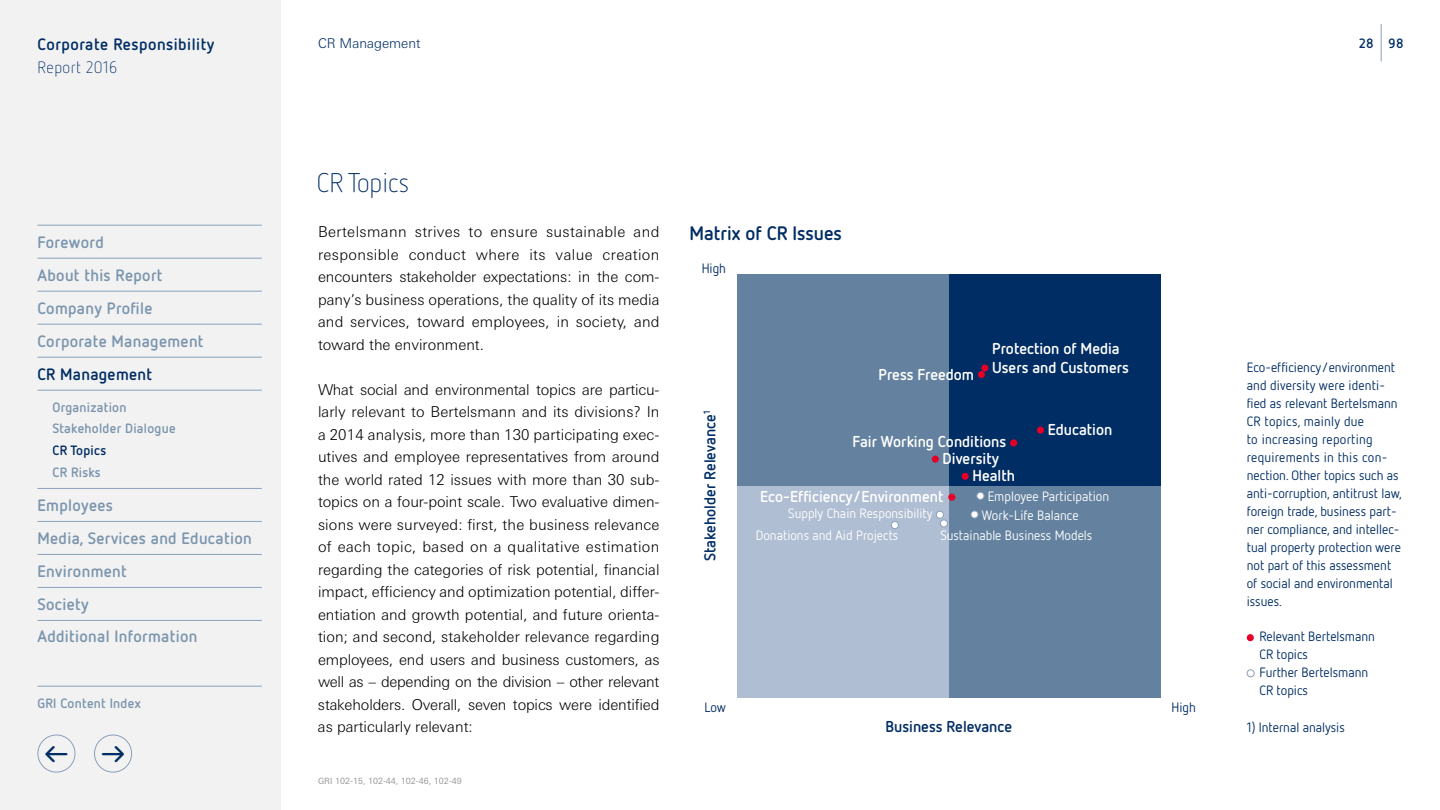
<style>
.page{position:relative;width:1440px;height:810px;background:#fff}
.page>*{position:absolute;margin:0;border:0;box-sizing:border-box;transform-origin:0 0}
.t1{font:300 27px "Netto OT";color:#002d64}
.t2{font:700 22.5px "Netto OT";color:#002d64}
.t3{font:700 19.5px "Netto OT";color:#002d64}
.t4{font:700 16.5px/33px "Netto OT";letter-spacing:.02em;color:#7b95ae}
.t5{font:700 16.5px "Netto OT";letter-spacing:.03em;color:#002d64}
.t6{font:300 16.5px "Netto OT";letter-spacing:.03em;color:#002d64}
.t7{font:700 15.75px/18.9px "Netto OT";color:#fff}
.t8{font:700 15.75px "Netto OT";color:#002d64}
.t9{font:300 15px/22.5px "LT Univers Basic";color:#000;text-align:justify}
.t10{font:13.5px/18px "Netto OT";color:#002d64}
.t11{font:13.5px/18.6px "Netto OT";color:#fff}
.t12{font:700 13.5px/21.8px "Netto OT";letter-spacing:.02em;color:#7b95ae}
.t13{font:700 13.5px "Netto OT";letter-spacing:.02em;color:#002d64}
.t14{font:300 13.5px "LT Univers Basic";color:#002d64}
.t15{font:8.62px "LT Univers Basic";color:#999}
</style>
<div class="page">
<hr style="left:1381px;top:24px;width:1px;height:37px;background:#8ca0b9">
<div style="left:0;top:0;width:280px;height:810px;background:#f2f2f2"></div>
<hr style="left:38px;top:686px;width:224px;height:1px;background:#8ca0b9">
<hr style="left:38px;top:225px;width:224px;height:1px;background:#8ca0b9">
<hr style="left:38px;top:258px;width:224px;height:1px;background:#8ca0b9">
<hr style="left:38px;top:291px;width:224px;height:1px;background:#8ca0b9">
<hr style="left:38px;top:324px;width:224px;height:1px;background:#8ca0b9">
<hr style="left:38px;top:357px;width:224px;height:1px;background:#8ca0b9">
<hr style="left:38px;top:390px;width:224px;height:1px;background:#8ca0b9">
<hr style="left:38px;top:488px;width:224px;height:1px;background:#8ca0b9">
<hr style="left:38px;top:521px;width:224px;height:1px;background:#8ca0b9">
<hr style="left:38px;top:554px;width:224px;height:1px;background:#8ca0b9">
<hr style="left:38px;top:587px;width:224px;height:1px;background:#8ca0b9">
<hr style="left:38px;top:620px;width:224px;height:1px;background:#8ca0b9">
<div style="left:38px;top:735px;width:37px;height:37px;border:1px solid #8ca0b9;border-radius:50%"></div>
<div style="left:94px;top:735px;width:38px;height:37px;border:1px solid #8ca0b9;border-radius:50%"></div>
<div style="left:737px;top:274px;width:212px;height:212px;background:#6482a0"></div>
<div style="left:949px;top:274px;width:212px;height:212px;background:#002d64"></div>
<div style="left:949px;top:486px;width:212px;height:212px;background:#6482a0"></div>
<div style="left:737px;top:486px;width:212px;height:212px;background:#afbed2"></div>
<div style="left:891px;top:521px;width:8px;height:8px;background:#fff;border:1px solid #8ca0b9;border-radius:50%"></div>
<div style="left:936px;top:511px;width:8px;height:8px;background:#fff;border:1px solid #8ca0b9;border-radius:50%"></div>
<div style="left:948px;top:494px;width:7px;height:7px;background:#e60028;border-radius:50%"></div>
<div style="left:962px;top:473px;width:7px;height:7px;background:#e60028;border-radius:50%"></div>
<div style="left:1037px;top:427px;width:7px;height:7px;background:#e60028;border-radius:50%"></div>
<div style="left:981px;top:364px;width:7px;height:8px;background:#e60028;border-radius:50%"></div>
<div style="left:1010px;top:439px;width:7px;height:7px;background:#e60028;border-radius:50%"></div>
<div style="left:978px;top:371px;width:7px;height:7px;background:#e60028;border-radius:50%"></div>
<div style="left:932px;top:456px;width:7px;height:7px;background:#e60028;border-radius:50%"></div>
<div style="left:971px;top:511px;width:7px;height:7px;background:#fff;border:1px solid #8ca0b9;border-radius:50%"></div>
<div style="left:976px;top:492px;width:8px;height:8px;background:#fff;border:1px solid #8ca0b9;border-radius:50%"></div>
<div style="left:940px;top:519px;width:8px;height:8px;background:#fff;border:1px solid #8ca0b9;border-radius:50%"></div>
<div style="left:1247px;top:634px;width:7px;height:7px;background:#e60028;border-radius:50%"></div>
<div style="left:1247px;top:669px;width:8px;height:8px;background:#fff;border:1px solid #8ca0b9;border-radius:50%"></div>
<p class="t14" style="left:318px;top:35px;width:104px">CR Management</p>
<p class="t5" style="left:38px;top:34px;width:178px">Corporate Responsibility</p>
<p class="t13" style="left:1359px;top:35px;width:46px">28 98</p>
<p class="t6" style="left:38px;top:57px;width:81px">Report 2016</p>
<p class="t4" style="left:38px;top:225px;width:168px">Foreword<br>About this Report<br>Company Profile<br>Corporate Management</p>
<p class="t5" style="left:38px;top:364px;width:116px">CR Management</p>
<p class="t12" style="left:52px;top:396px;width:125px">Organization<br>Stakeholder Dialogue</p>
<p class="t13" style="left:52px;top:442px;width:55px">CR Topics</p>
<p class="t12" style="left:52px;top:461px;width:50px">CR Risks</p>
<p class="t4" style="left:38px;top:489px;width:216px">Employees<br>Media, Services and Education<br>Environment<br>Society</p>
<p class="t4" style="left:38px;top:619px;width:161px">Additional Information</p>
<p class="t12" style="left:38px;top:692px;width:105px">GRI Content Index</p>
<h2 class="t2" style="left:42px;top:740px;width:31px">←</h2>
<h1 class="t1" style="left:317px;top:166px;width:94px">CR Topics</h1>
<p class="t9" style="left:318px;top:220px;width:343px">Bertelsmann strives to ensure sustainable and responsible conduct where its value creation encounters stakeholder expectations: in the com&shy;pany’s business operations, the quality of its media and services, toward employees, in society, and toward the environment.</p>
<p class="t9" style="left:318px;top:378px;width:343px">What social and environmental topics are particu&shy;larly relevant to Bertelsmann and its divisions? In a 2014 analysis, more than 130 participating exec&shy;utives and employee representatives from around the world rated 12 issues with more than 30 sub&shy;topics on a four-point scale. Two evaluative dimen&shy;sions were surveyed: first, the business relevance of each topic, based on a qualitative estimation regarding the categories of risk potential, financial impact, efficiency and optimization potential, differ&shy;entiation and growth potential, and future orienta&shy;tion; and second, stakeholder relevance regarding employees, end users and business customers, as well as – depending on the division – other relevant stakeholders. Overall, seven topics were identified as particularly relevant:</p>
<p class="t15" style="left:318px;top:776px;width:145px">GRI 102-15, 102-44, 102-46, 102-49</p>
<h3 class="t3" style="left:689px;top:221px;width:154px">Matrix of CR Issues</h3>
<p class="t10" style="left:702px;top:259px;width:26px">High</p>
<p class="t7" style="left:878px;top:365px;width:97px">Press Freedom</p>
<p class="t7" style="left:992px;top:338px;width:138px">Protection of Media<br>Users and Customers</p>
<p class="t8" style="left:700px;top:561px;width:152px;rotate:-90deg">Stakeholder Relevance<sup>1</sup></p>
<p class="t7" style="left:852px;top:432px;width:155px">Fair Working Conditions</p>
<p class="t7" style="left:1048px;top:420px;width:66px">Education</p>
<p class="t7" style="left:943px;top:449px;width:58px">Diversity</p>
<p class="t7" style="left:972px;top:466px;width:44px">Health</p>
<p class="t11" style="left:982px;top:487px;width:129px;text-indent:6px">Employee Participation<br>Work-Life Balance</p>
<p class="t7" style="left:760px;top:487px;width:185px">Eco-Efficiency/Environment</p>
<p class="t11" style="left:788px;top:504px;width:146px">Supply Chain Responsibility</p>
<p class="t11" style="left:756px;top:526px;width:144px">Donations and Aid Projects</p>
<p class="t11" style="left:940px;top:525px;width:153px">Sustainable Business Models</p>
<p class="t10" style="left:704px;top:698px;width:23px">Low</p>
<p class="t10" style="left:1172px;top:698px;width:26px">High</p>
<p class="t8" style="left:885px;top:716px;width:128px">Business Relevance</p>
<p class="t10" style="left:1247px;top:358px;width:157px">Eco-efficiency/environment and diversity were identi&shy;fied as relevant Bertelsmann<br>CR topics, mainly due<br>to increasing reporting requirements in this con&shy;nection. Other topics such as anti-corruption, antitrust law, foreign trade, business part&shy;ner compliance, and intellec&shy;tual property protection were not part of this assessment of social and environmental issues.</p>
<p class="t10" style="left:1259px;top:627px;width:117px">Relevant Bertelsmann<br>CR topics<br>Further Bertelsmann<br>CR topics</p>
<p class="t10" style="left:1247px;top:718px;width:100px">1) Internal analysis</p>
</div>
